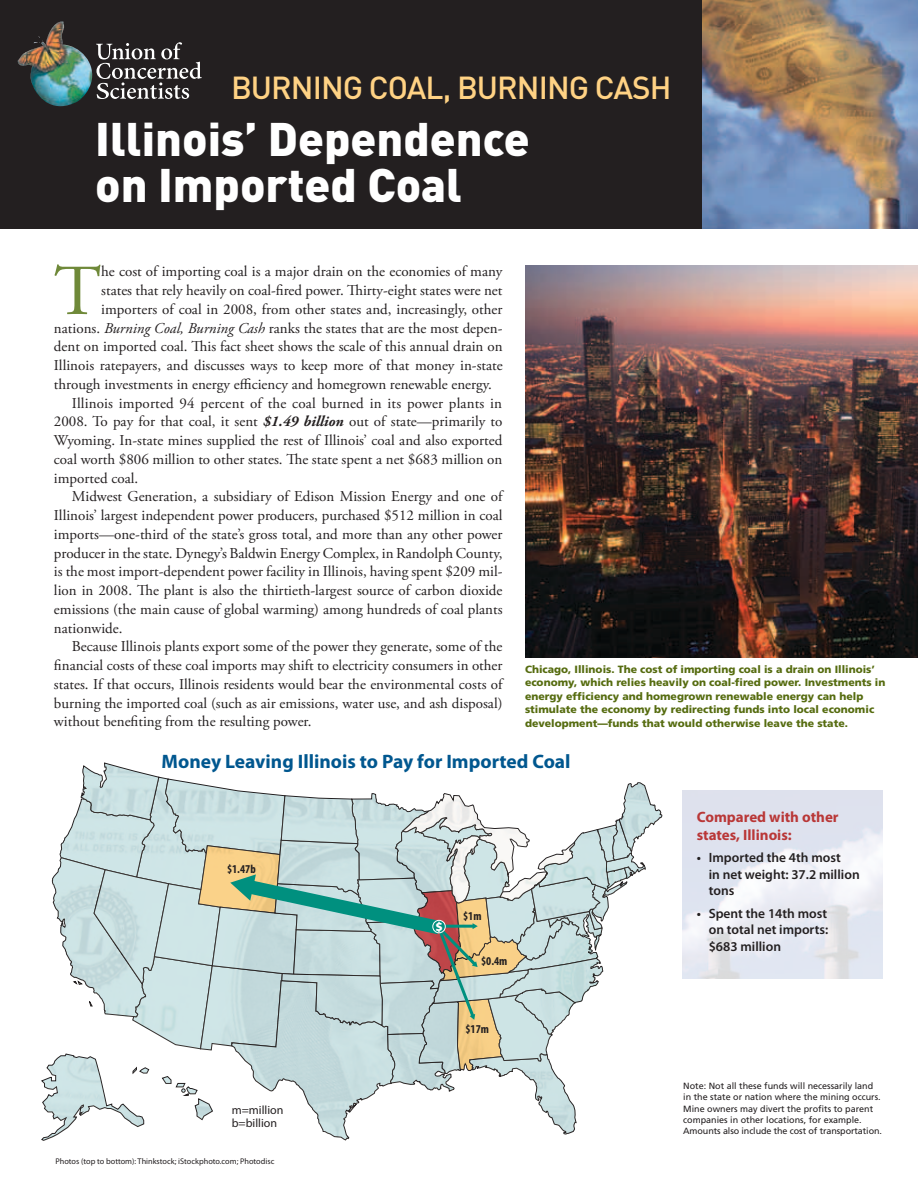
<style>
.page{position:relative;width:918px;height:1188px;background:#fff}
.page>*{position:absolute;margin:0;border:0;box-sizing:border-box;transform-origin:0 0}
.t1{font:71.55px "Adobe Garamond Pro";color:#6f8939}
.t2{font:900 46.5px/46.5px "DIN";color:#fff}
.t3{font:500 31.5px "DIN";letter-spacing:-.03em;color:#ffd284}
.t4{font:700 19.5px "Myriad Pro";color:#00578f}
.t5{font:15px "Adobe Garamond Pro";color:#231f20}
.t6{font:700 15px/18px "Myriad Pro";color:#b93737}
.t7{font:600 13.5px/16.5px "Myriad Pro";color:#231f20}
.t8{font:900 12.75px "Myriad Pro";color:#fff}
.t9{font:12px/13.5px "Myriad Pro";color:#231f20}
.t10{font:700 condensed 12px "Myriad Pro";color:#231f20}
.t11{font:900 10.5px/13.5px "Frutiger";color:#566c10}
.t12{font:9px/11.2px "Frutiger";color:#231f20}
.t13{font:8.25px "Myriad Pro";color:#231f20}
.s1{font-style:italic}
.s2{font-weight:700;font-style:italic}
</style>
<div class="page">
<img style="left:525px;top:266px;width:393px;height:392px">
<div style="left:0;top:0;width:898px;height:228px;background:#231f20"></div>
<svg style="left:96px;top:42px;width:106px;height:57px"></svg>
<img style="left:18px;top:22px;width:75px;height:85px">
<img style="left:702px;top:0;width:216px;height:228px">
<svg style="left:41px;top:763px;width:621px;height:378px"></svg>
<div style="left:433px;top:920px;width:12px;height:13px;background:#00907f;border-radius:50%"></div>
<div style="left:432px;top:920px;width:14px;height:13px;border:1px solid #fff;border-radius:50%"></div>
<h3 class="t3" style="left:231px;top:67px;width:442px">BURNING COAL, BURNING CASH</h3>
<h2 class="t2" style="left:95px;top:113px;width:436px">Illinois’ Dependence on Imported Coal</h2>
<h1 class="t1" style="left:54px;top:248px;width:49px">T</h1>
<p class="t5" style="left:101px;top:263px;width:403px">he cost of importing coal is a major drain on the economies of many</p>
<p class="t5" style="left:101px;top:281px;width:403px">states that rely heavily on coal-fired power. Thirty-eight states were net</p>
<p class="t5" style="left:101px;top:300px;width:403px">importers of coal in 2008, from other states and, increasingly, other</p>
<p class="t5" style="left:54px;top:319px;width:450px">nations. <span class="s1">Burning Coal, Burning Cash</span> ranks the states that are the most depen-</p>
<p class="t5" style="left:54px;top:338px;width:450px">dent on imported coal. This fact sheet shows the scale of this annual drain on</p>
<p class="t5" style="left:54px;top:356px;width:450px">Illinois ratepayers, and discusses ways to keep more of that money in-state</p>
<p class="t5" style="left:54px;top:375px;width:439px">through investments in energy efficiency and homegrown renewable energy.</p>
<p class="t5" style="left:72px;top:394px;width:432px">Illinois imported 94 percent of the coal burned in its power plants in</p>
<p class="t5" style="left:54px;top:413px;width:450px">2008. To pay for that coal, it sent <span class="s2">$1.49 billion</span> out of state—primarily to</p>
<p class="t5" style="left:54px;top:431px;width:450px">Wyoming. In-state mines supplied the rest of Illinois’ coal and also exported</p>
<p class="t5" style="left:54px;top:450px;width:450px">coal worth $806 million to other states. The state spent a net $683 million on</p>
<p class="t5" style="left:54px;top:469px;width:86px">imported coal.</p>
<p class="t5" style="left:72px;top:488px;width:432px">Midwest Generation, a subsidiary of Edison Mission Energy and one of</p>
<p class="t5" style="left:54px;top:506px;width:450px">Illinois’ largest independent power producers, purchased $512 million in coal</p>
<p class="t5" style="left:54px;top:525px;width:450px">imports—one-third of the state’s gross total, and more than any other power</p>
<p class="t5" style="left:54px;top:544px;width:450px">producer in the state. Dynegy’s Baldwin Energy Complex, in Randolph County,</p>
<p class="t5" style="left:54px;top:563px;width:450px">is the most import-dependent power facility in Illinois, having spent $209 mil-</p>
<p class="t5" style="left:54px;top:581px;width:450px">lion in 2008. The plant is also the thirtieth-largest source of carbon dioxide</p>
<p class="t5" style="left:54px;top:600px;width:450px">emissions (the main cause of global warming) among hundreds of coal plants</p>
<p class="t5" style="left:54px;top:619px;width:70px">nationwide.</p>
<p class="t5" style="left:72px;top:638px;width:432px">Because Illinois plants export some of the power they generate, some of the</p>
<p class="t5" style="left:54px;top:656px;width:450px">financial costs of these coal imports may shift to electricity consumers in other</p>
<p class="t5" style="left:54px;top:675px;width:450px">states. If that occurs, Illinois residents would bear the environmental costs of</p>
<p class="t5" style="left:54px;top:694px;width:450px">burning the imported coal (such as air emissions, water use, and ash disposal)</p>
<p class="t5" style="left:54px;top:713px;width:259px">without benefiting from the resulting power.</p>
<p class="t11" style="left:525px;top:662px;width:362px">Chicago, Illinois. The cost of importing coal is a drain on Illinois’ economy, which relies heavily on coal-fired power. Investments in energy efficiency and homegrown renewable energy can help stimulate the economy by redirecting funds into local economic development—funds that would otherwise leave the state.</p>
<h3 class="t4" style="left:162px;top:748px;width:410px">Money Leaving Illinois to Pay for Imported Coal</h3>
<p class="t10" style="left:227px;top:861px;width:30px">$1.47b</p>
<p class="t9" style="left:232px;top:1103px;width:53px">m=million b=billion</p>
<p class="t13" style="left:56px;top:1156px;width:220px">Photos (top to bottom): Thinkstock; iStockphoto.com; Photodisc</p>
<p class="t8" style="left:435px;top:919px;width:9px">$</p>
<p class="t10" style="left:463px;top:908px;width:20px">$1m</p>
<p class="t10" style="left:481px;top:954px;width:28px">$0.4m</p>
<p class="t10" style="left:465px;top:1021px;width:25px">$17m</p>
<p class="t6" style="left:697px;top:807px;width:143px">Compared with other states, Illinois:</p>
<p class="t7" style="left:709px;top:849px;width:152px;text-indent:-12px">• Imported the 4th most<br>in net weight: 37.2 million tons</p>
<p class="t7" style="left:709px;top:905px;width:121px;text-align:justify;text-indent:-12px">• Spent the 14th most on total net imports: $683 million</p>
<p class="t12" style="left:683px;top:1080px;width:200px">Note: Not all these funds will necessarily land in the state or nation where the mining occurs.<br>Mine owners may divert the profits to parent companies in other locations, for example.<br>Amounts also include the cost of transportation.</p>
</div>
